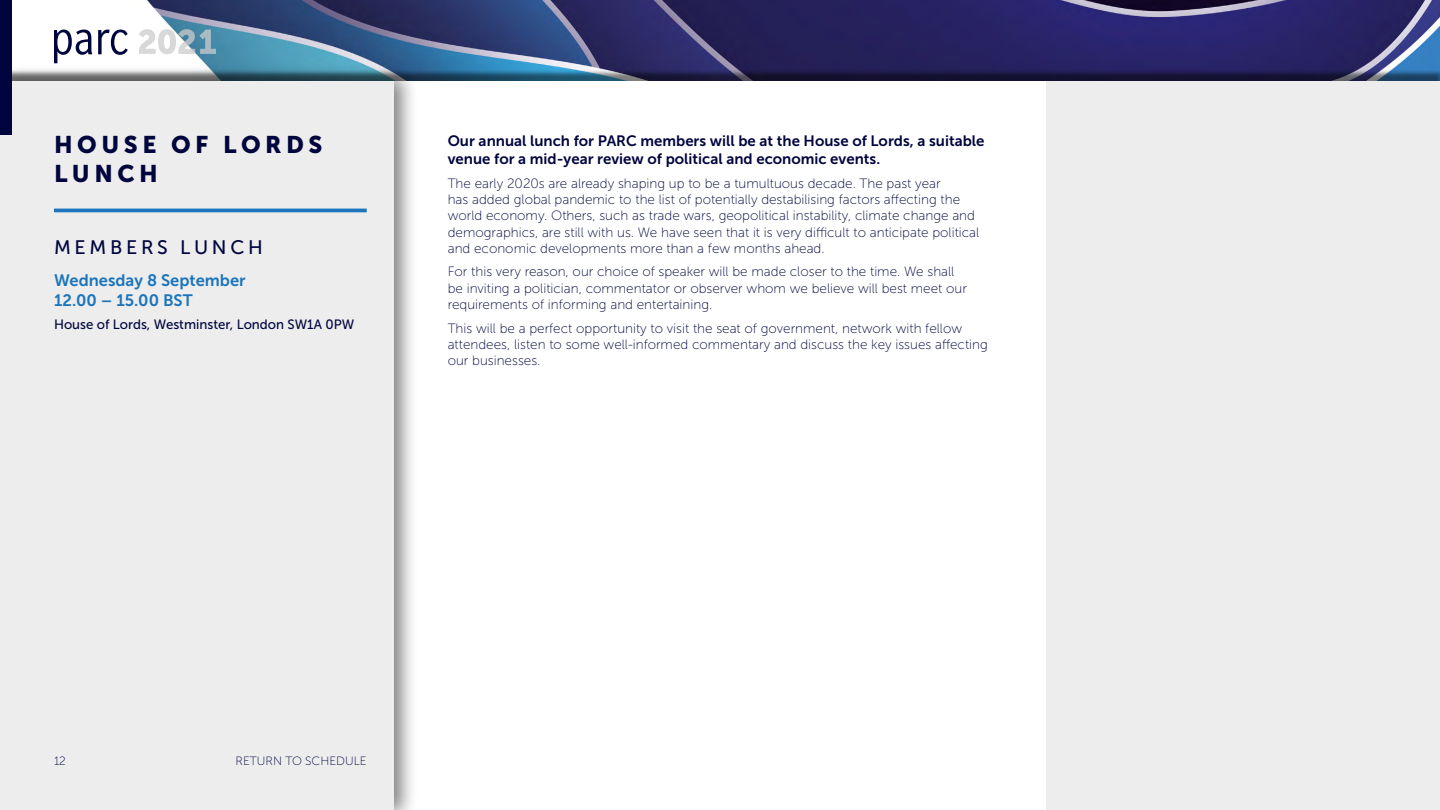
<style>
.page{position:relative;width:1440px;height:810px;background:#fff}
.page>*{position:absolute;margin:0;border:0;box-sizing:border-box;transform-origin:0 0}
.t1{font:24px/28.8px "Museo Sans 900";letter-spacing:.19em;color:#00053e}
.t2{font:19.5px "Museo Sans 500";letter-spacing:.19em;color:#00053e}
.t3{font:16.5px/19.8px "Museo Sans 700";color:#1c75bc}
.t4{font:15px/18px "Museo Sans 700";color:#00053e}
.t5{font:13.5px/16.2px "Museo Sans 100";color:#00053e}
.t6{font:13.5px "Museo Sans 500";color:#00053e}
.t7{font:12px "Museo Sans 100";color:#00053e}
</style>
<div class="page">
<img style="left:54px;top:0;width:1386px;height:69px">
<svg style="left:54px;top:30px;width:38px;height:33px"></svg>
<svg style="left:98px;top:30px;width:30px;height:25px"></svg>
<svg style="left:139px;top:29px;width:77px;height:25px"></svg>
<div style="left:0;top:69px;width:1440px;height:22px;background:#000;opacity:.5"></div>
<div style="left:0;top:81px;width:1440px;height:13px;background:#fff"></div>
<div style="left:0;top:64px;width:418px;height:746px;background:#000;opacity:.5"></div>
<div style="left:0;top:81px;width:394px;height:729px;background:#ededed"></div>
<div style="left:1046px;top:81px;width:394px;height:729px;background:#ededed"></div>
<div style="left:0;top:0;width:12px;height:135px;background:#00053e"></div>
<hr style="left:54px;top:209px;width:313px;height:3px;background:#1c75bc">
<h1 class="t1" style="left:54px;top:130px;width:270px">HOUSE OF LORDS<br>LUNCH</h1>
<h2 class="t2" style="left:54px;top:237px;width:210px">MEMBERS LUNCH</h2>
<p class="t3" style="left:54px;top:270px;width:193px">Wednesday 8 September<br>12.00 – 15.00 BST</p>
<p class="t6" style="left:54px;top:317px;width:302px">House of Lords, Westminster, London SW1A 0PW</p>
<p class="t4" style="left:448px;top:132px;width:538px">Our annual lunch for PARC members will be at the House of Lords, a suitable venue for a mid-year review of political and economic events.</p>
<p class="t5" style="left:448px;top:175px;width:533px">The early 2020s are already shaping up to be a tumultuous decade. The past year<br>has added global pandemic to the list of potentially destabilising factors affecting the world economy. Others, such as trade wars, geopolitical instability, climate change and demographics, are still with us. We have seen that it is very difficult to anticipate political and economic developments more than a few months ahead.</p>
<p class="t5" style="left:448px;top:264px;width:521px">For this very reason, our choice of speaker will be made closer to the time. We shall be inviting a politician, commentator or observer whom we believe will best meet our requirements of informing and entertaining.</p>
<p class="t5" style="left:448px;top:320px;width:542px">This will be a perfect opportunity to visit the seat of government, network with fellow attendees, listen to some well-informed commentary and discuss the key issues affecting our businesses.</p>
<p class="t7" style="left:54px;top:755px;width:13px">12</p>
<p class="t7" style="left:236px;top:755px;width:133px">RETURN TO SCHEDULE</p>
</div>
